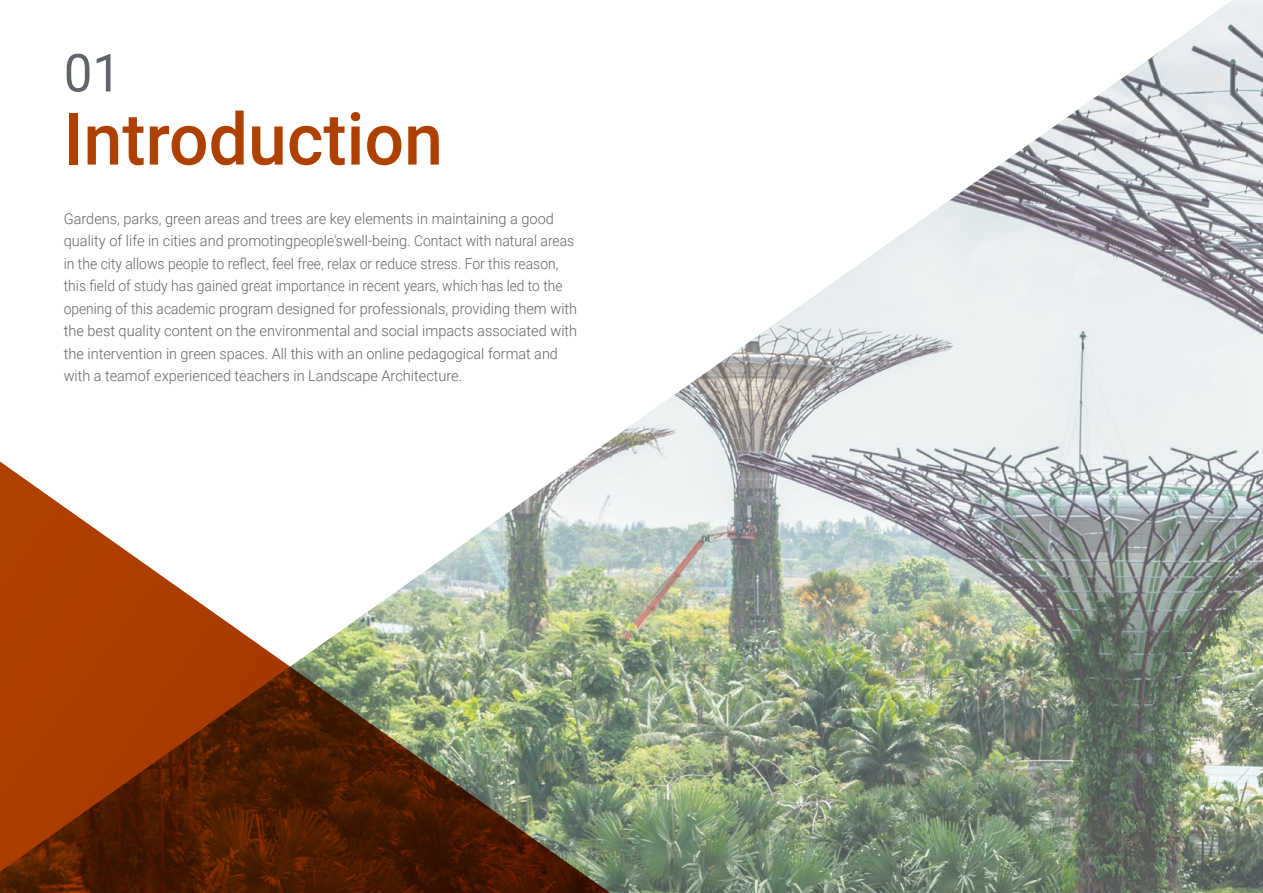
<style>
.page{position:relative;width:1263px;height:893px;background:#fff}
.page>*{position:absolute;margin:0;border:0;box-sizing:border-box;transform-origin:0 0}
.t1{font:500 72px "Roboto";color:#ae4000}
.t2{font:52.5px "Roboto";color:#61646a}
.t3{font:300 15px/22.5px "Roboto";color:#61646a}
</style>
<div class="page">
<img style="left:602px;top:0;width:661px;height:893px">
<svg style="left:0;top:446px;width:640px;height:447px"></svg>
<h2 class="t2" style="left:64px;top:36px;width:59px">01</h2>
<h1 class="t1" style="left:64px;top:89px;width:381px">Introduction</h1>
<p class="t3" style="left:64px;top:207px;width:515px">Gardens, parks, green areas and trees are key elements in maintaining a good quality of life in cities and promotingpeople'swell-being. Contact with natural areas in the city allows people to reflect, feel free, relax or reduce stress. For this reason, this field of study has gained great importance in recent years, which has led to the opening of this academic program designed for professionals, providing them with the best quality content on the environmental and social impacts associated with the intervention in green spaces. All this with an online pedagogical format and with a teamof experienced teachers in Landscape Architecture.</p>
</div>
